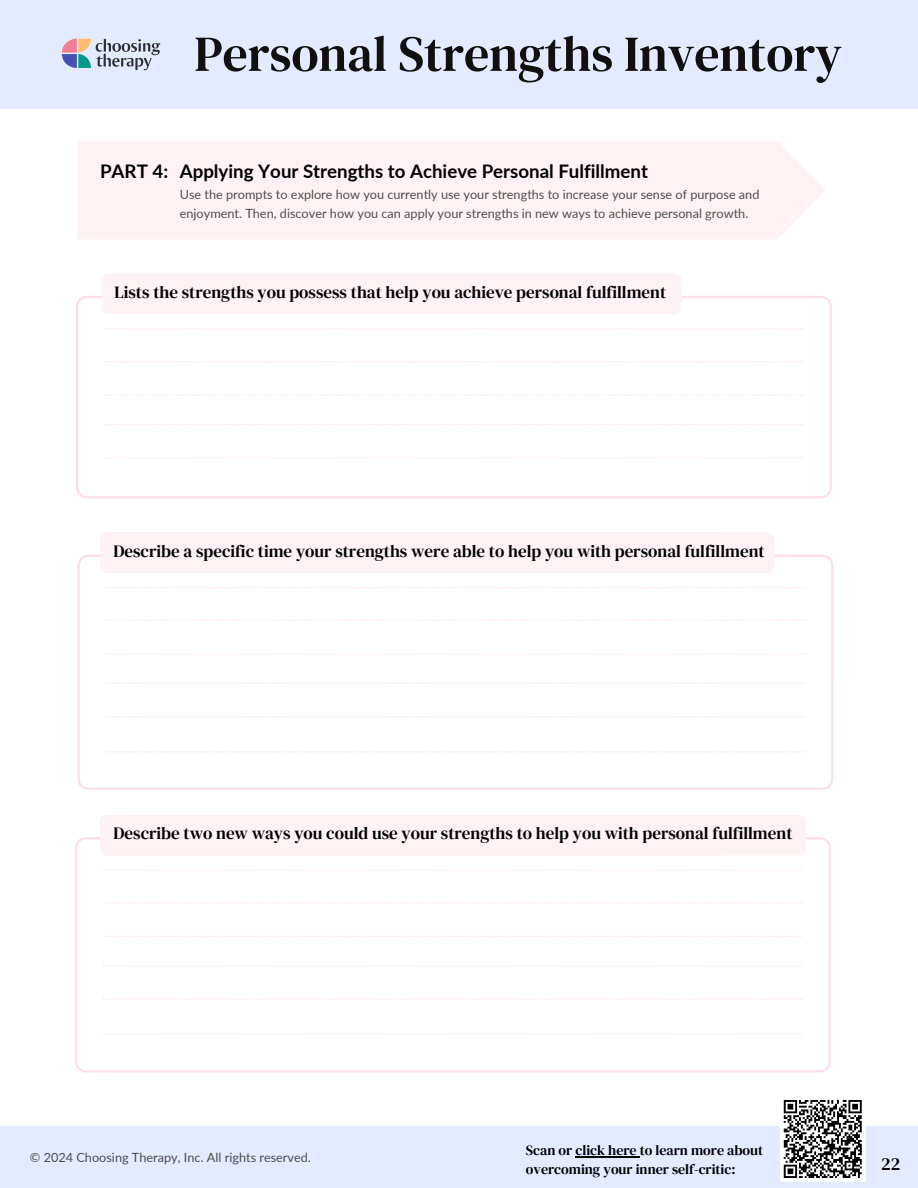
<style>
.page{position:relative;width:918px;height:1188px;background:#fff}
.page>*{position:absolute;margin:0;border:0;box-sizing:border-box;transform-origin:0 0}
.t1{font:50.1px "DM Serif Text";color:#101010}
.t2{font:700 18.75px "Lato";color:#000}
.t3{font:18px "DM Serif Text";color:#000}
.t4{font:17.1px "DM Serif Text";color:#000}
.t5{font:14.1px/19.2px "DM Serif Text";color:#000}
.t6{font:12.75px/19px "Lato";color:#4e4d4d}
</style>
<div class="page">
<svg style="left:76px;top:296px;width:756px;height:202px"></svg>
<svg style="left:104px;top:328px;width:700px;height:1px"></svg>
<svg style="left:104px;top:361px;width:700px;height:1px"></svg>
<svg style="left:104px;top:395px;width:700px;height:1px"></svg>
<svg style="left:104px;top:424px;width:700px;height:1px"></svg>
<svg style="left:104px;top:457px;width:700px;height:2px"></svg>
<div style="left:101px;top:273px;width:581px;height:41px;background:#fff2f4;border-radius:8px"></div>
<svg style="left:78px;top:555px;width:755px;height:235px"></svg>
<svg style="left:106px;top:587px;width:700px;height:1px"></svg>
<svg style="left:106px;top:620px;width:700px;height:1px"></svg>
<svg style="left:106px;top:653px;width:700px;height:1px"></svg>
<svg style="left:105px;top:683px;width:700px;height:1px"></svg>
<svg style="left:105px;top:716px;width:700px;height:1px"></svg>
<svg style="left:106px;top:751px;width:700px;height:1px"></svg>
<svg style="left:75px;top:837px;width:756px;height:235px"></svg>
<svg style="left:103px;top:869px;width:700px;height:2px"></svg>
<svg style="left:103px;top:902px;width:700px;height:1px"></svg>
<svg style="left:103px;top:936px;width:700px;height:1px"></svg>
<svg style="left:103px;top:965px;width:700px;height:1px"></svg>
<svg style="left:103px;top:999px;width:700px;height:1px"></svg>
<svg style="left:103px;top:1034px;width:700px;height:1px"></svg>
<div style="left:100px;top:532px;width:675px;height:41px;background:#fff2f4;border-radius:8px"></div>
<div style="left:100px;top:815px;width:706px;height:40px;background:#fff2f4;border-radius:8px"></div>
<div style="left:0;top:0;width:918px;height:109px;background:#e4eaff"></div>
<svg style="left:62px;top:39px;width:98px;height:31px"></svg>
<div style="left:78px;top:141px;width:748px;height:98px;background:#fff2f4"></div>
<div style="left:0;top:1126px;width:918px;height:62px;background:#e4eaff"></div>
<hr style="left:575px;top:1156px;width:65px;height:1px;background:#000">
<div style="left:780px;top:1096px;width:86px;height:86px;background:#fff"></div>
<svg style="left:783px;top:1100px;width:79px;height:78px"></svg>
<h3 class="t1" style="left:194px;top:19px;width:649px">Personal Strengths Inventory</h3>
<h3 class="t2" style="left:100px;top:159px;width:70px">PART 4:</h3>
<h3 class="t2" style="left:180px;top:159px;width:470px">Applying Your Strengths to Achieve Personal Fulfillment</h3>
<h3 class="t6" style="left:180px;top:185px;width:581px">Use the prompts to explore how you currently use your strengths to increase your sense of purpose and enjoyment. Then, discover how you can apply your strengths in new ways to achieve personal growth.</h3>
<p class="t4" style="left:115px;top:280px;width:553px">Lists the strengths you possess that help you achieve personal fulfillment</p>
<p class="t4" style="left:184px;top:539px;width:152px">a reegths yme youe</p>
<p class="t4" style="left:343px;top:539px;width:326px">trhat he weou ach to hel ryou l ftlfperent</p>
<h1 class="t4" style="left:116px;top:539px;width:56px">Lists th</h1>
<h1 class="t4" style="left:183px;top:539px;width:583px">stspncific tiou possr ss tengthslp yre ableieve p psonawiuh illmsonal fulfillment</h1>
<h2 class="t4" style="left:115px;top:540px;width:661px">Describe 2 new ways you could use your strengths to help you with personal fulfillment</h2>
<p class="t4" style="left:114px;top:821px;width:680px">Describe two new ways you could use your strengths to help you with personal fulfillment</p>
<h3 class="t5" style="left:526px;top:1140px;width:239px">Scan or click here to learn more about overcoming your inner self-critic:</h3>
<p class="t6" style="left:30px;top:1148px;width:283px">© 2024 Choosing Therapy, Inc. All rights reserved.</p>
<p class="t3" style="left:881px;top:1152px;width:21px">22</p>
</div>
